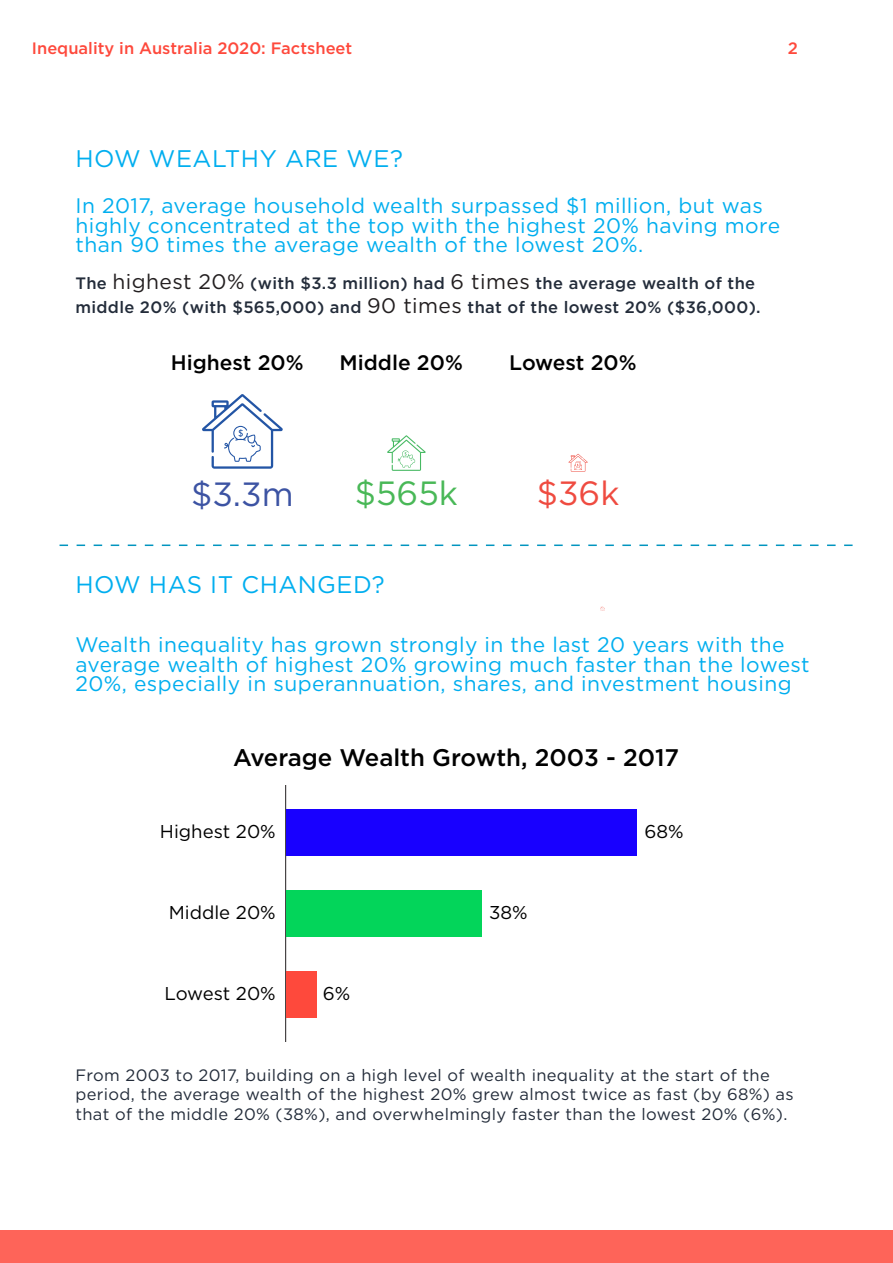
<style>
.page{position:relative;width:893px;height:1263px;background:#fff}
.page>*{position:absolute;margin:0;border:0;box-sizing:border-box;transform-origin:0 0}
.t1{font:33.6px "Gotham";color:#3c53a3}
.t2{font:33.6px "Gotham";color:#49b857}
.t3{font:33.6px "Gotham";color:#ef4b40}
.Body_text{font:24px "Gotham";letter-spacing:.02em;color:#00aeef}
.t4{font:500 24px "Gotham";color:#000}
.Body_text-2{font:21px/19.5px "Gotham";letter-spacing:.02em;color:#00aeef}
.t5{font:500 21px "Gotham";color:#000}
.t6{font:18.6px "Gotham";color:#000}
.Body_text-3{font:16.5px/19.5px "Gotham";letter-spacing:.02em;color:#232c3a}
.Body_text-4{font:500 16.5px/24px "Gotham";letter-spacing:.02em;color:#232c3a}
.t7{font:500 16.5px "Gotham";color:#fe493c}
.s1{font-weight:400;font-size:21px;color:#231f20}
</style>
<div class="page">
<div style="left:0;top:1230px;width:893px;height:33px;background:#fe6459"></div>
<svg style="left:202px;top:394px;width:81px;height:75px"></svg>
<svg style="left:387px;top:435px;width:39px;height:36px"></svg>
<svg style="left:600px;top:606px;width:5px;height:5px"></svg>
<svg style="left:568px;top:454px;width:20px;height:18px"></svg>
<hr style="left:285px;top:785px;width:1px;height:257px;background:#231f20">
<div style="left:286px;top:971px;width:31px;height:47px;background:#fe493c"></div>
<div style="left:286px;top:890px;width:196px;height:47px;background:#03d55a"></div>
<div style="left:286px;top:809px;width:350px;height:47px;background:#1800ff"></div>
<svg style="left:60px;top:544px;width:793px;height:2px"></svg>
<p class="t7" style="left:32px;top:37px;width:322px">Inequality in Australia 2020: Factsheet</p>
<p class="t7" style="left:788px;top:37px;width:12px">2</p>
<p class="Body_text" style="left:75px;top:143px;width:329px">HOW WEALTHY ARE WE?</p>
<p class="Body_text-2" style="left:75px;top:196px;width:706px">In 2017, average household wealth surpassed $1 million, but was highly concentrated at the top with the highest 20% having more than 90 times the average wealth of the lowest 20%.</p>
<p class="Body_text-4" style="left:75px;top:271px;width:687px">The <span class="s1">highest 20%</span> (with $3.3 million) had <span class="s1">6 times</span> the average wealth of the middle 20% (with $565,000) and <span class="s1">90 times</span> that of the lowest 20% ($36,000).</p>
<p class="t5" style="left:171px;top:349px;width:134px">Highest 20%</p>
<p class="t5" style="left:340px;top:349px;width:125px">Middle 20%</p>
<p class="t5" style="left:509px;top:349px;width:129px">Lowest 20%</p>
<p class="t1" style="left:191px;top:472px;width:104px">$3.3m</p>
<p class="t2" style="left:355px;top:471px;width:105px">$565k</p>
<p class="t3" style="left:537px;top:471px;width:84px">$36k</p>
<p class="Body_text" style="left:75px;top:569px;width:311px">HOW HAS IT CHANGED?</p>
<p class="Body_text-2" style="left:75px;top:635px;width:736px">Wealth inequality has grown strongly in the last 20 years with the average wealth of highest 20% growing much faster than the lowest<br>20%, especially in superannuation, shares, and investment housing</p>
<p class="t4" style="left:233px;top:742px;width:448px">Average Wealth Growth, 2003 - 2017</p>
<p class="t6" style="left:160px;top:820px;width:117px">Highest 20%</p>
<p class="t6" style="left:645px;top:820px;width:41px">68%</p>
<p class="t6" style="left:169px;top:901px;width:108px">Middle 20%</p>
<p class="t6" style="left:489px;top:901px;width:40px">38%</p>
<p class="t6" style="left:164px;top:982px;width:113px">Lowest 20%</p>
<p class="t6" style="left:323px;top:982px;width:29px">6%</p>
<p class="Body_text-3" style="left:75px;top:1065px;width:720px">From 2003 to 2017, building on a high level of wealth inequality at the start of the period, the average wealth of the highest 20% grew almost twice as fast (by 68%) as that of the middle 20% (38%), and overwhelmingly faster than the lowest 20% (6%).</p>
</div>
